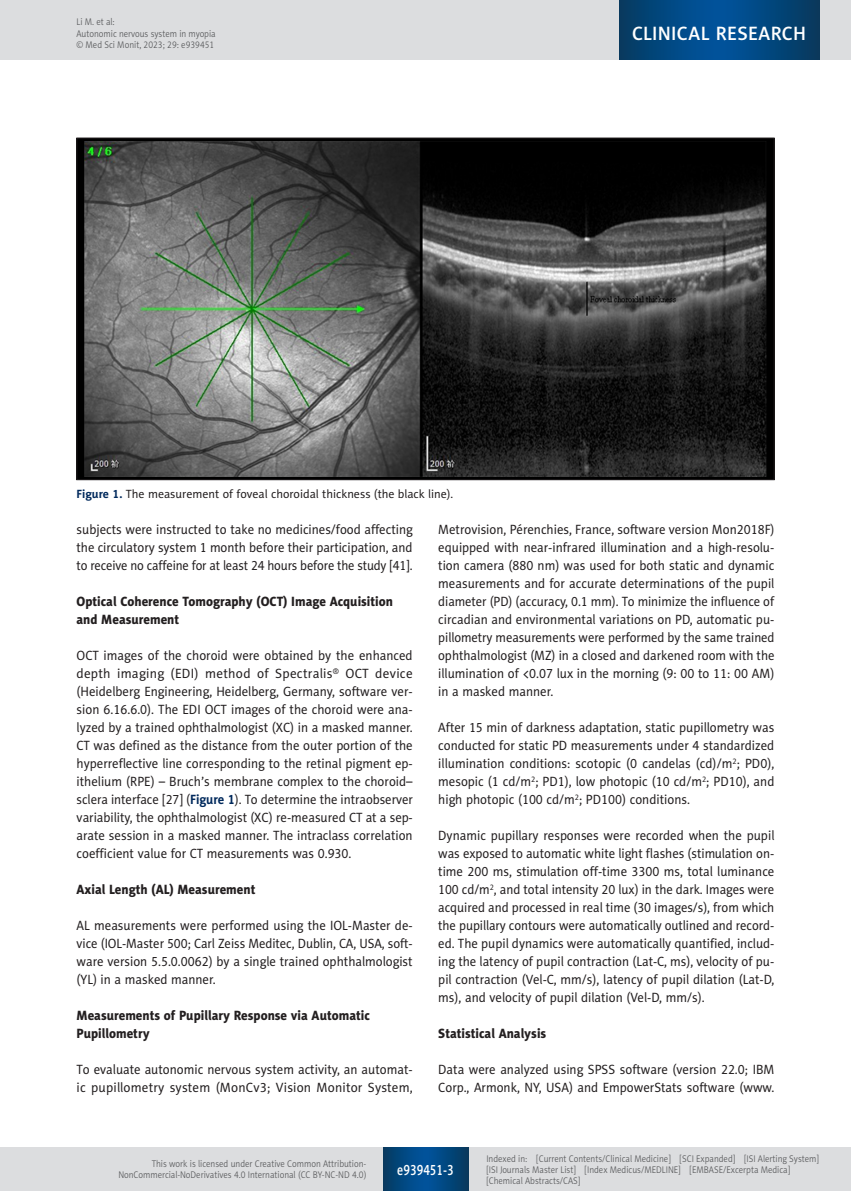
<style>
.page{position:relative;width:851px;height:1191px;background:#fff}
.page>*{position:absolute;margin:0;border:0;box-sizing:border-box;transform-origin:0 0}
.t1{font:19.5px "Naomi Sans EFN Medium";letter-spacing:.015em;color:#fff}
.MSM_e-PAGINA{font:15px "Naomi Sans EFN Medium";color:#fff;scale:.8 1}
.MSM_Body{font:13.5px/18px "Naomi Sans EFN";color:#231f20;text-align:justify;scale:.95 1}
.MSM_Headline_2{font:13.5px/18px "Naomi Sans EFN Heavy";color:#231f20;scale:.95 1}
.MSM_Rycina_tytul{font:12px "Naomi Sans EFN";color:#231f20}
.MSM_pagina_zywa{font:9.75px/11.2px "Naomi Sans EFN Light";color:#57585a;scale:.9 1}
.MSM_pagina_sygnatura{font:9.75px "Naomi Sans EFN Light";color:#57585a;scale:.9 1}
.s1{font-weight:700;color:#00295c}
</style>
<div class="page">
<img style="left:79px;top:140px;width:693px;height:338px">
<div style="left:0;top:1148px;width:850px;height:43px;background:#dcdddf"></div>
<svg style="left:383px;top:1147px;width:85px;height:43px"></svg>
<div style="left:0;top:0;width:850px;height:60px;background:#dcdddf"></div>
<svg style="left:619px;top:0;width:200px;height:60px"></svg>
<p class="MSM_pagina_zywa" style="left:77px;top:16px;width:156px">Li M. et al:<br>Autonomic nervous system in myopia</p>
<p class="MSM_pagina_sygnatura" style="left:77px;top:39px;width:154px">© Med Sci Monit, 2023; 29: e939451</p>
<p class="MSM_Rycina_tytul" style="left:77px;top:487px;width:378px"><span class="s1">Figure 1.</span> The measurement of foveal choroidal thickness (the black line).</p>
<h1 class="t1" style="left:632px;top:22px;width:175px">CLINICAL RESEARCH</h1>
<p class="MSM_Body" style="left:77px;top:520px;width:355px">subjects were instructed to take no medicines/food affecting the circulatory system 1 month before their participation, and to receive no caffeine for at least 24 hours before the study [41].</p>
<p class="MSM_Headline_2" style="left:77px;top:592px;width:334px">Optical Coherence Tomography (OCT) Image Acquisition and Measurement</p>
<p class="MSM_Body" style="left:77px;top:646px;width:355px">OCT images of the choroid were obtained by the enhanced depth imaging (EDI) method of Spectralis<sup>®</sup> OCT device (Heidelberg Engineering, Heidelberg, Germany, software ver&shy;sion 6.16.6.0). The EDI OCT images of the choroid were ana&shy;lyzed by a trained ophthalmologist (XC) in a masked manner.<br>CT was defined as the distance from the outer portion of the hyperreflective line corresponding to the retinal pigment ep&shy;ithelium (RPE) – Bruch’s membrane complex to the choroid– sclera interface [27] (<span class="s1">Figure 1</span>). To determine the intraobserver variability, the ophthalmologist (XC) re-measured CT at a sep&shy;arate session in a masked manner. The intraclass correlation coefficient value for CT measurements was 0.930.</p>
<p class="MSM_Headline_2" style="left:77px;top:880px;width:190px">Axial Length (AL) Measurement</p>
<p class="MSM_Body" style="left:77px;top:916px;width:355px">AL measurements were performed using the IOL-Master de&shy;vice (IOL-Master 500; Carl Zeiss Meditec, Dublin, CA, USA, soft&shy;ware version 5.5.0.0062) by a single trained ophthalmologist (YL) in a masked manner.</p>
<p class="MSM_Headline_2" style="left:77px;top:1006px;width:310px">Measurements of Pupillary Response via Automatic<br>Pupillometry</p>
<p class="MSM_Body" style="left:77px;top:1060px;width:355px">To evaluate autonomic nervous system activity, an automat&shy;ic pupillometry system (MonCv3; Vision Monitor System,</p>
<p class="MSM_Body" style="left:438px;top:520px;width:355px">Metrovision, Pérenchies, France, software version Mon2018F) equipped with near-infrared illumination and a high-resolu&shy;tion camera (880 nm) was used for both static and dynamic measurements and for accurate determinations of the pupil diameter (PD) (accuracy, 0.1 mm). To minimize the influence of circadian and environmental variations on PD, automatic pu&shy;pillometry measurements were performed by the same trained ophthalmologist (MZ) in a closed and darkened room with the illumination of &lt;0.07 lux in the morning (9: 00 to 11: 00 AM) in a masked manner.</p>
<p class="MSM_Body" style="left:438px;top:718px;width:355px">After 15 min of darkness adaptation, static pupillometry was conducted for static PD measurements under 4 standardized illumination conditions: scotopic (0 candelas (cd)/m<sup>2</sup>; PD0), mesopic (1 cd/m<sup>2</sup>; PD1), low photopic (10 cd/m<sup>2</sup>; PD10), and high photopic (100 cd/m<sup>2</sup>; PD100) conditions.</p>
<p class="MSM_Body" style="left:438px;top:826px;width:355px">Dynamic pupillary responses were recorded when the pupil was exposed to automatic white light flashes (stimulation on&shy;time 200 ms, stimulation off-time 3300 ms, total luminance 100 cd/m<sup>2</sup>, and total intensity 20 lux) in the dark. Images were acquired and processed in real time (30 images/s), from which the pupillary contours were automatically outlined and record&shy;ed. The pupil dynamics were automatically quantified, includ&shy;ing the latency of pupil contraction (Lat-C, ms), velocity of pu&shy;pil contraction (Vel-C, mm/s), latency of pupil dilation (Lat-D, ms), and velocity of pupil dilation (Vel-D, mm/s).</p>
<p class="MSM_Headline_2" style="left:438px;top:1024px;width:115px">Statistical Analysis</p>
<p class="MSM_Body" style="left:438px;top:1060px;width:355px">Data were analyzed using SPSS software (version 22.0; IBM<br>Corp., Armonk, NY, USA) and EmpowerStats software (www.</p>
<p class="MSM_pagina_zywa" style="left:118px;top:1158px;width:277px;text-align:right">This work is licensed under Creative Common Attribution-<br>NonCommercial-NoDerivatives 4.0 International (CC BY-NC-ND 4.0)</p>
<p class="MSM_e-PAGINA" style="left:397px;top:1160px;width:72px">e939451-3</p>
<p class="MSM_pagina_zywa" style="left:486px;top:1152px;width:371px">Indexed in: [Current Contents/Clinical Medicine] [SCI Expanded] [ISI Alerting System] [ISI Journals Master List] [Index Medicus/MEDLINE] [EMBASE/Excerpta Medica] [Chemical Abstracts/CAS]</p>
</div>
